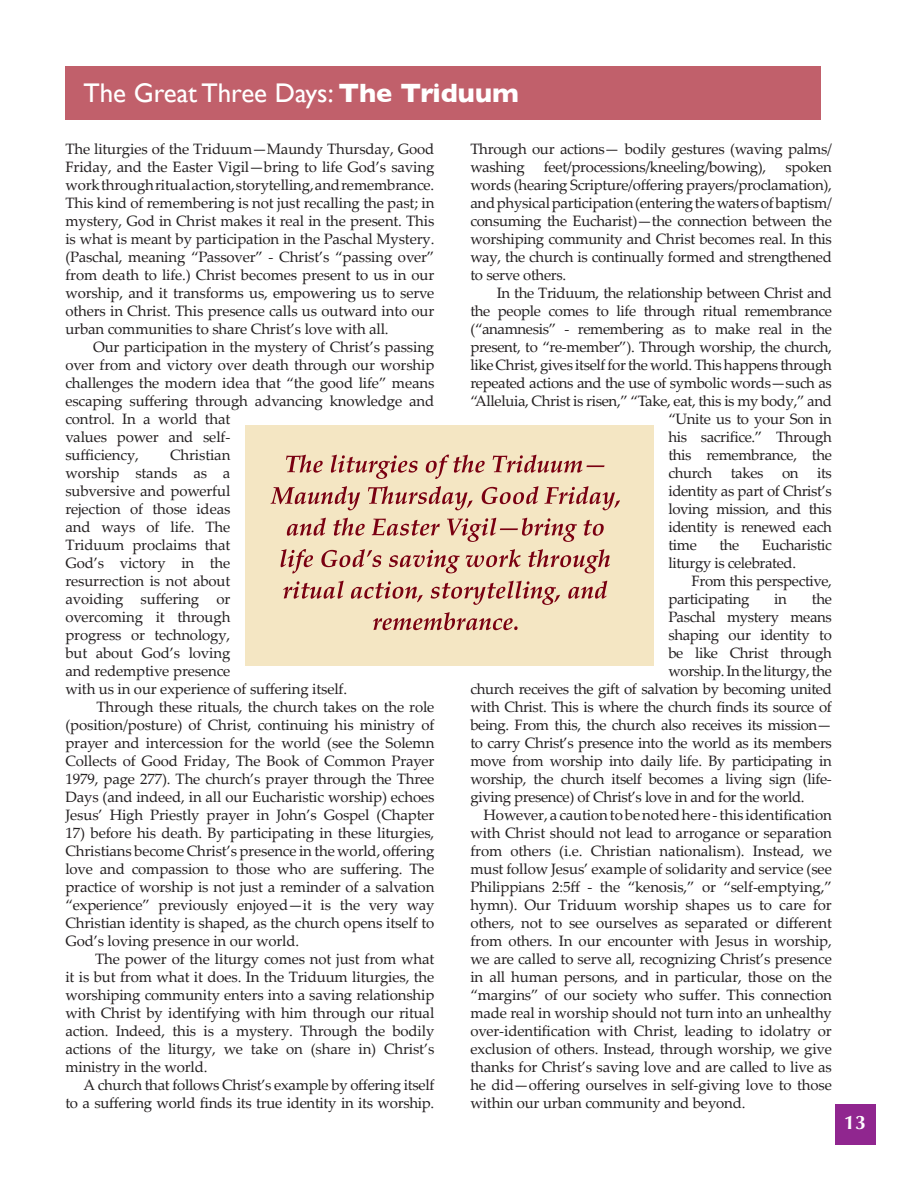
<style>
.page{position:relative;width:918px;height:1188px;background:#fff}
.page>*{position:absolute;margin:0;border:0;box-sizing:border-box;transform-origin:0 0}
.t1{font:27px "Gill Sans";color:#fff}
.t2{font:700 19.5px "Optima";color:#fff}
.t3{font:15px/18px "Palatino Linotype";letter-spacing:-.02em;color:#231f20;text-align:justify}
.s1{font-weight:700}
</style>
<div class="page">
<div style="left:835px;top:1104px;width:40px;height:41px;background:#90268f"></div>
<div style="left:65px;top:66px;width:756px;height:54px;background:#c1606b"></div>
<div style="left:245px;top:426px;width:409px;height:240px;background:#f4e6c3"></div>
<svg style="left:286px;top:455px;width:319px;height:24px"></svg>
<svg style="left:271px;top:486px;width:349px;height:24px"></svg>
<svg style="left:287px;top:518px;width:317px;height:24px"></svg>
<svg style="left:281px;top:549px;width:329px;height:24px"></svg>
<svg style="left:283px;top:581px;width:324px;height:24px"></svg>
<svg style="left:373px;top:612px;width:145px;height:18px"></svg>
<p class="t1" style="left:83px;top:77px;width:437px">The Great Thre Days: <span class="s1">The Triduum</span></p>
<p class="t1" style="left:98px;top:78px;width:391px">The Great Three Days:The Triduum</p>
<p class="t3" style="left:65px;top:139px;width:371px">The liturgies of the Triduum—Maundy Thursday, Good Friday, and the Easter Vigil—bring to life God’s saving work through ritual action, storytelling, and remembrance.<br>This kind of remembering is not just recalling the past; in mystery, God in Christ makes it real in the present. This is what is meant by participation in the Paschal Mystery. (Paschal, meaning “Passover” - Christ’s “passing over” from death to life.) Christ becomes present to us in our worship, and it transforms us, empowering us to serve others in Christ. This presence calls us outward into our urban communities to share Christ’s love with all.</p>
<p class="t3" style="left:65px;top:337px;width:371px;text-align:left;text-indent:28px">Our participation in the mystery of Christ’s passing over from and victory over death through our worship challenges the modern idea that “the good life” means escaping suffering through advancing knowledge and control. In a world that<br>values power and self-<br>sufficiency,</p>
<p class="t3" style="left:65px;top:445px;width:283px;text-align:left;text-indent:105px">Christian<br>worship stands as a<br>subversive and powerful<br>rejection of those ideas<br>and ways of life. The<br>Triduum proclaims that<br>God’s victory in the<br>resurrection is not about<br>avoiding suffering or<br>overcoming it through<br>progress or technology,<br>but about God’s loving<br>and redemptive presence<br>with us in our experience of suffering itself.</p>
<p class="t3" style="left:65px;top:697px;width:371px;text-indent:31px">Through these rituals, the church takes on the role (position/posture) of Christ, continuing his ministry of prayer and intercession for the world (see the Solemn Collects of Good Friday, The Book of Common Prayer 1979, page 277). The church’s prayer through the Three Days (and indeed, in all our Eucharistic worship) echoes Jesus’ High Priestly prayer in John’s Gospel (Chapter</p>
<p class="t3" style="left:65px;top:823px;width:371px">17) before his death. By participating in these liturgies, Christians become Christ’s presence in the world, offering love and compassion to those who are suffering. The practice of worship is not just a reminder of a salvation “experience” previously enjoyed—it is the very way Christian identity is shaped, as the church opens itself to God’s loving presence in our world.</p>
<p class="t3" style="left:65px;top:949px;width:371px;text-indent:30px">The power of the liturgy comes not just from what it is but from what it does. In the Triduum liturgies, the worshiping community enters into a saving relationship with Christ by identifying with him through our ritual action. Indeed, this is a mystery. Through the bodily actions of the liturgy, we take on (share in) Christ’s ministry in the world.</p>
<p class="t3" style="left:65px;top:1075px;width:371px;text-align:right">A church that follows Christ’s example by offering itself<br>to a suffering world finds its true identity in its worship.</p>
<p class="t3" style="left:470px;top:139px;width:363px">Through our actions— bodily gestures (waving palms/ washing</p>
<p class="t3" style="left:544px;top:157px;width:224px">feet/processions/kneeling/bowing),</p>
<p class="t3" style="left:470px;top:157px;width:363px;text-indent:315px">spoken words (hearing Scripture/offering prayers/proclamation), and physical participation (entering the waters of baptism/ consuming the Eucharist)—the connection between the worshiping community and Christ becomes real. In this way, the church is continually formed and strengthened to serve others.</p>
<p class="t3" style="left:497px;top:283px;width:337px">In the Triduum, the relationship between Christ and</p>
<p class="t3" style="left:470px;top:301px;width:363px">the people comes to life through ritual remembrance</p>
<p class="t3" style="left:470px;top:319px;width:363px">(“anamnesis” - remembering as to make real in the</p>
<p class="t3" style="left:470px;top:337px;width:363px">present, to “re-member”). Through worship, the church,</p>
<p class="t3" style="left:470px;top:355px;width:363px">like Christ, gives itself for the world. This happens through</p>
<p class="t3" style="left:470px;top:373px;width:363px">repeated actions and the use of symbolic words—such as</p>
<p class="t3" style="left:470px;top:391px;width:363px">“Alleluia, Christ is risen,” “Take, eat, this is my body,” and</p>
<p class="t3" style="left:668px;top:409px;width:165px">“Unite us to your Son in</p>
<p class="t3" style="left:668px;top:427px;width:165px">his sacrifice.” Through</p>
<p class="t3" style="left:668px;top:445px;width:165px">this remembrance, the</p>
<p class="t3" style="left:668px;top:463px;width:165px">church takes on its</p>
<p class="t3" style="left:668px;top:481px;width:165px">identity as part of Christ’s</p>
<p class="t3" style="left:668px;top:499px;width:165px">loving mission, and this</p>
<p class="t3" style="left:668px;top:517px;width:165px">identity is renewed each</p>
<p class="t3" style="left:668px;top:535px;width:30px">time</p>
<p class="t3" style="left:719px;top:535px;width:22px">the</p>
<p class="t3" style="left:668px;top:535px;width:165px;text-indent:94px">Eucharistic liturgy is celebrated.</p>
<p class="t3" style="left:668px;top:571px;width:165px;text-indent:23px">From this perspective, participating</p>
<p class="t3" style="left:774px;top:589px;width:14px">in</p>
<p class="t3" style="left:812px;top:589px;width:22px">the</p>
<p class="t3" style="left:668px;top:607px;width:165px">Paschal mystery means</p>
<p class="t3" style="left:668px;top:625px;width:165px">shaping our identity to</p>
<p class="t3" style="left:668px;top:643px;width:165px">be like Christ through</p>
<p class="t3" style="left:668px;top:661px;width:165px">worship. In the liturgy, the</p>
<p class="t3" style="left:470px;top:679px;width:363px">church receives the gift of salvation by becoming united</p>
<p class="t3" style="left:470px;top:697px;width:363px">with Christ. This is where the church finds its source of</p>
<p class="t3" style="left:470px;top:715px;width:363px">being. From this, the church also receives its mission—</p>
<p class="t3" style="left:470px;top:733px;width:363px">to carry Christ’s presence into the world as its members</p>
<p class="t3" style="left:470px;top:751px;width:363px">move from worship into daily life. By participating in</p>
<p class="t3" style="left:470px;top:769px;width:363px">worship, the church itself becomes a living sign (life-</p>
<p class="t3" style="left:470px;top:787px;width:336px">giving presence) of Christ’s love in and for the world.</p>
<p class="t3" style="left:470px;top:805px;width:363px;text-indent:13px">However, a caution to be noted here - this identification with Christ should not lead to arrogance or separation from others (i.e. Christian nationalism). Instead, we must follow Jesus’ example of solidarity and service (see Philippians 2:5ff - the “kenosis,” or “self-emptying,” hymn). Our Triduum worship shapes us to care for others, not to see ourselves as separated or different from others. In our encounter with Jesus in worship, we are called to serve all, recognizing Christ’s presence in all human persons, and in particular, those on the “margins” of our society who suffer. This connection made real in worship should not turn into an unhealthy over-identification with Christ, leading to idolatry or exclusion of others. Instead, through worship, we give thanks for Christ’s saving love and are called to live as he did—offering ourselves in self-giving love to those within our urban community and beyond.</p>
<p class="t2" style="left:844px;top:1111px;width:23px">13</p>
</div>
